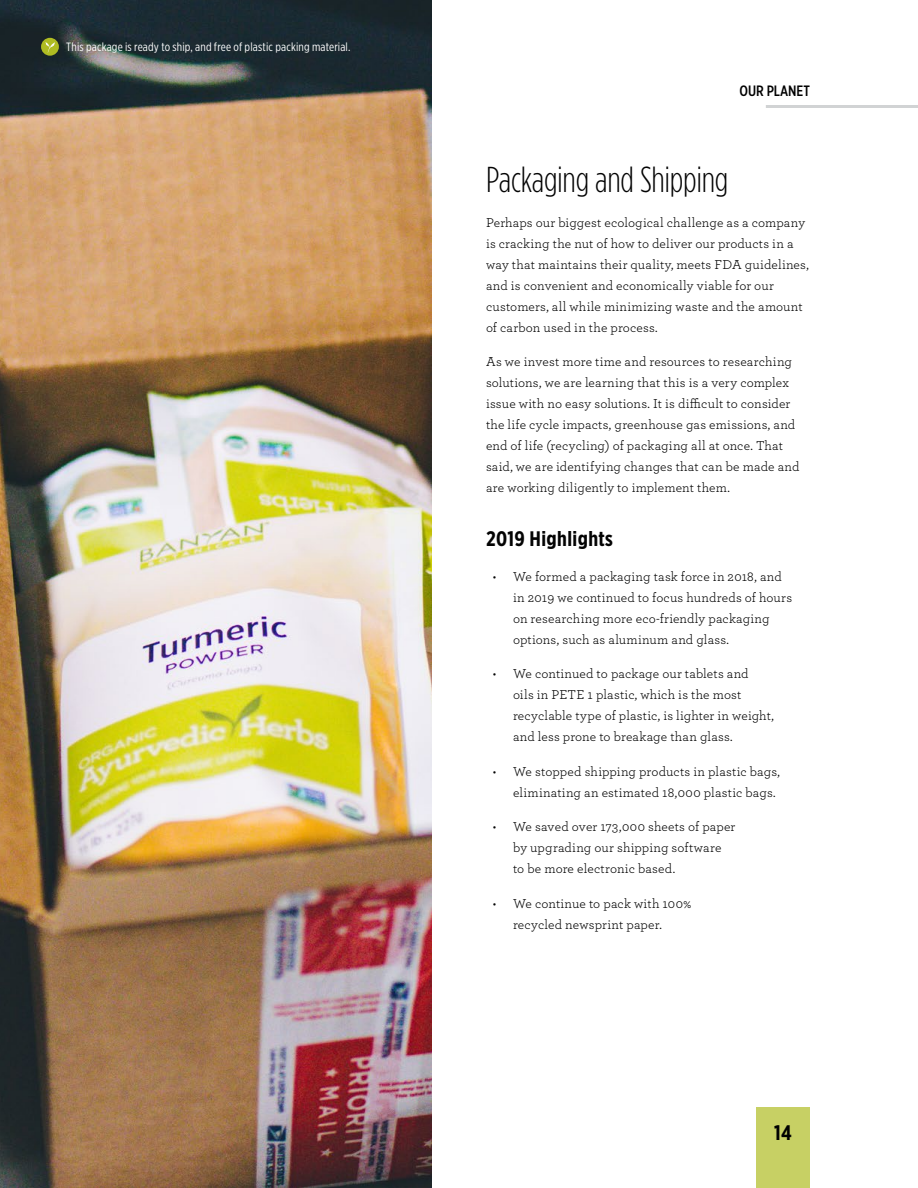
<style>
.page{position:relative;width:918px;height:1188px;background:#fff}
.page>*{position:absolute;margin:0;border:0;box-sizing:border-box;transform-origin:0 0}
.t1{font:300 36px "Gotham Condensed";letter-spacing:-.01em;color:#000}
.t2{font:700 21px "Gotham X Narrow";letter-spacing:.02em;color:#000101}
.t3{font:500 15px "Gotham X Narrow";color:#000}
.t4{font:13.5px/21px "Archer";letter-spacing:.01em;color:#000}
.t5{font:12px "Gotham X Narrow";letter-spacing:.015em;color:#fff}
</style>
<div class="page">
<div style="left:756px;top:1107px;width:54px;height:81px;background:#c7d064"></div>
<hr style="left:766px;top:105px;width:152px;height:3px;background:#d1d3d4">
<img style="left:0;top:0;width:432px;height:1188px">
<div style="left:41px;top:38px;width:18px;height:18px;background:#afbc22;border-radius:50%"></div>
<svg style="left:45px;top:42px;width:10px;height:11px"></svg>
<p class="t5" style="left:66px;top:40px;width:286px">This package is ready to ship, and free of plastic packing material.</p>
<p class="t3" style="left:740px;top:82px;width:72px">OUR PLANET</p>
<h1 class="t1" style="left:486px;top:161px;width:244px">Packaging and Shipping</h1>
<p class="t4" style="left:486px;top:211px;width:324px">Perhaps our biggest ecological challenge as a company is cracking the nut of how to deliver our products in a way that maintains their quality, meets FDA guidelines, and is convenient and economically viable for our customers, all while minimizing waste and the amount of carbon used in the process.</p>
<p class="t4" style="left:486px;top:351px;width:315px">As we invest more time and resources to researching solutions, we are learning that this is a very complex issue with no easy solutions. It is difficult to consider the life cycle impacts, greenhouse gas emissions, and end of life (recycling) of packaging all at once. That said, we are identifying changes that can be made and are working diligently to implement them.</p>
<h2 class="t2" style="left:486px;top:526px;width:129px">2019 Highlights</h2>
<p class="t4" style="left:513px;top:565px;width:281px;text-indent:-20px">• We formed a packaging task force in 2018, and in 2019 we continued to focus hundreds of hours on researching more eco-friendly packaging options, such as aluminum and glass.</p>
<p class="t4" style="left:513px;top:663px;width:262px;text-indent:-20px">• We continued to package our tablets and<br>oils in PETE 1 plastic, which is the most recyclable type of plastic, is lighter in weight, and less prone to breakage than glass.</p>
<p class="t4" style="left:513px;top:760px;width:269px;text-indent:-20px">• We stopped shipping products in plastic bags, eliminating an estimated 18,000 plastic bags.</p>
<p class="t4" style="left:513px;top:816px;width:224px;text-indent:-20px">• We saved over 173,000 sheets of paper by upgrading our shipping software to be more electronic based.</p>
<p class="t4" style="left:513px;top:892px;width:180px;text-indent:-20px">• We continue to pack with 100% recycled newsprint paper.</p>
<h2 class="t2" style="left:774px;top:1120px;width:19px">14</h2>
</div>
